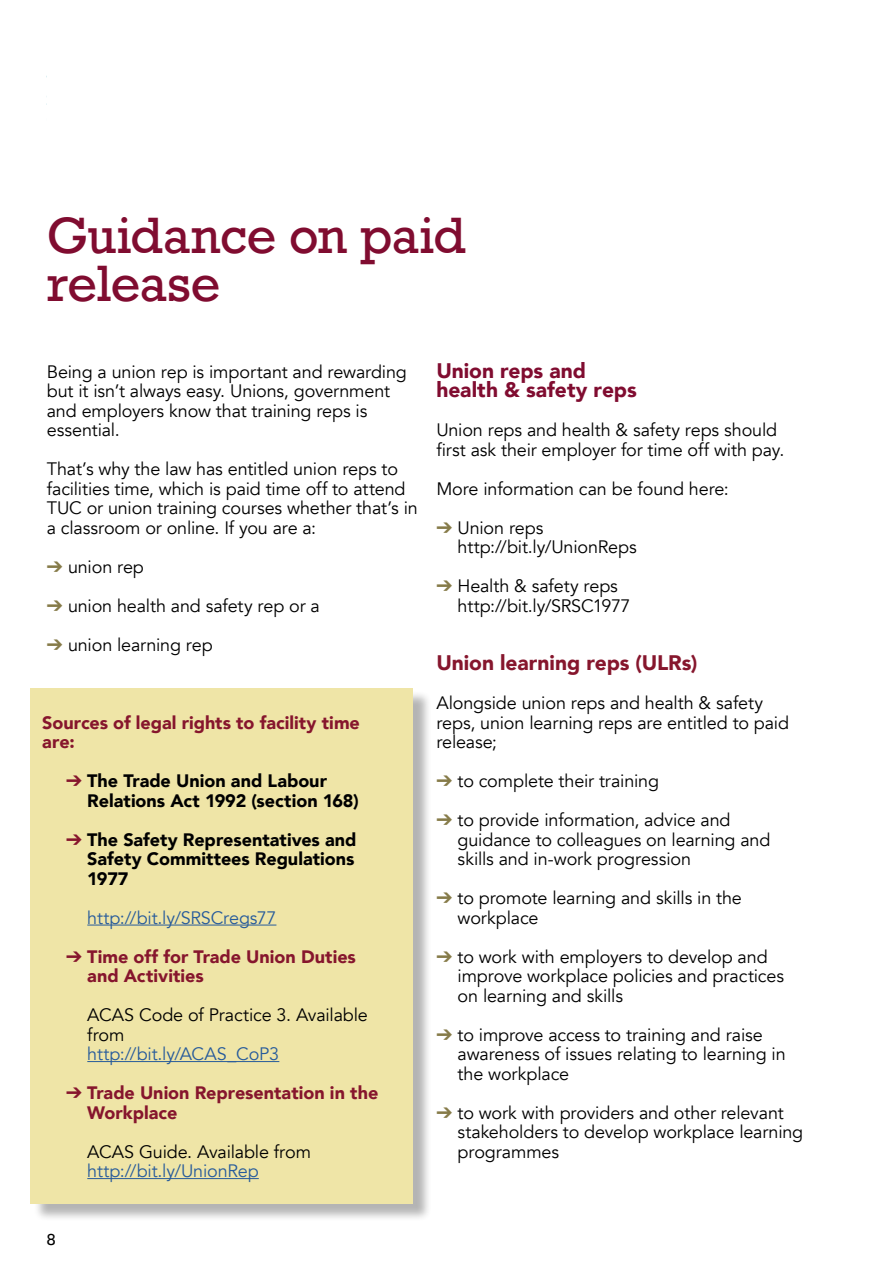
<style>
.page{position:relative;width:893px;height:1263px;background:#fff}
.page>*{position:absolute;margin:0;border:0;box-sizing:border-box;transform-origin:0 0}
.t1{font:48px/48px "Rockwell";letter-spacing:-.02em;color:#800c30}
.t2{font:900 21px/19.5px "Avenir";color:#800c30}
.t3{font:900 21px "Avenir";letter-spacing:-.005em;color:#86162d}
.t4{font:18px/19.5px "Avenir";letter-spacing:-.01em;color:#000}
.t5{font:900 18px/19.5px "Avenir";color:#86162d}
.t6{font:900 18px/19.5px "Avenir";color:#000}
.t7{font:18px "Avenir";letter-spacing:-.01em;color:#275b9b}
.t8{font:15px "Rockwell";color:#000}
.s1{color:#867b49}
.s2{color:#86162d}
</style>
<div class="page">
<div style="left:33px;top:690px;width:398px;height:532px;background:#000;opacity:.75"></div>
<div style="left:31px;top:687px;width:382px;height:516px;background:#efe5a7"></div>
<hr style="left:87px;top:924px;width:189px;height:1px;background:#275b9b">
<hr style="left:87px;top:1061px;width:192px;height:1px;background:#275b9b">
<hr style="left:87px;top:1178px;width:172px;height:1px;background:#275b9b">
<h1 class="t1" style="left:47px;top:213px;width:421px">Guidance on paid release</h1>
<p class="t4" style="left:47px;top:362px;width:362px">Being a union rep is important and rewarding but it isn’t always easy. Unions, government and employers know that training reps is essential.</p>
<p class="t4" style="left:47px;top:459px;width:373px">That’s why the law has entitled union reps to facilities time, which is paid time off to attend TUC or union training courses whether that’s in a classroom or online. If you are a:</p>
<p class="t4" style="left:47px;top:557px;width:99px"><span class="s1">➔</span> union rep</p>
<p class="t4" style="left:47px;top:596px;width:275px"><span class="s1">➔</span> union health and safety rep or a</p>
<p class="t4" style="left:47px;top:635px;width:167px"><span class="s1">➔</span> union learning rep</p>
<p class="t5" style="left:42px;top:712px;width:319px">Sources of legal rights to facility time are:</p>
<p class="t6" style="left:87px;top:771px;width:273px;text-indent:-21px"><span class="s2">➔</span> The Trade Union and Labour<br>Relations Act 1992 (section 168)</p>
<p class="t6" style="left:87px;top:829px;width:271px;text-align:justify;text-indent:-21px"><span class="s2">➔</span> The Safety Representatives and Safety Committees Regulations 1977</p>
<p class="t7" style="left:87px;top:907px;width:191px">http://bit.ly/SRSCregs77</p>
<p class="t5" style="left:87px;top:946px;width:270px;text-indent:-21px">➔ Time off for Trade Union Duties and Activities</p>
<p class="t4" style="left:87px;top:1005px;width:282px">ACAS Code of Practice 3. Available from</p>
<p class="t7" style="left:87px;top:1043px;width:194px">http://bit.ly/ACAS_CoP3</p>
<p class="t5" style="left:87px;top:1083px;width:293px;text-indent:-21px">➔ Trade Union Representation in the<br>Workplace</p>
<p class="t4" style="left:87px;top:1142px;width:225px">ACAS Guide. Available from</p>
<p class="t7" style="left:87px;top:1160px;width:173px">http://bit.ly/UnionRep</p>
<p class="t2" style="left:436px;top:360px;width:202px">Union reps and health &amp; safety reps</p>
<p class="t4" style="left:436px;top:420px;width:349px">Union reps and health &amp; safety reps should first ask their employer for time off with pay.</p>
<p class="t4" style="left:436px;top:479px;width:294px">More information can be found here:</p>
<p class="t4" style="left:458px;top:518px;width:181px;text-indent:-21px"><span class="s1">➔</span> Union reps http://bit.ly/UnionReps</p>
<p class="t4" style="left:458px;top:576px;width:175px;text-indent:-21px"><span class="s1">➔</span> Health &amp; safety reps http://bit.ly/SRSC1977</p>
<p class="t3" style="left:436px;top:645px;width:262px">Union learning reps (ULRs)</p>
<p class="t4" style="left:436px;top:693px;width:354px">Alongside union reps and health &amp; safety reps, union learning reps are entitled to paid release;</p>
<p class="t4" style="left:436px;top:771px;width:224px"><span class="s1">➔</span> to complete their training</p>
<p class="t4" style="left:458px;top:810px;width:314px;text-indent:-21px"><span class="s1">➔</span> to provide information, advice and guidance to colleagues on learning and skills and in-work progression</p>
<p class="t4" style="left:458px;top:888px;width:286px;text-indent:-21px"><span class="s1">➔</span> to promote learning and skills in the workplace</p>
<p class="t4" style="left:458px;top:947px;width:328px;text-indent:-21px"><span class="s1">➔</span> to work with employers to develop and improve workplace policies and practices on learning and skills</p>
<p class="t4" style="left:458px;top:1025px;width:330px;text-indent:-21px"><span class="s1">➔</span> to improve access to training and raise awareness of issues relating to learning in the workplace</p>
<p class="t4" style="left:458px;top:1103px;width:347px;text-indent:-21px"><span class="s1">➔</span> to work with providers and other relevant stakeholders to develop workplace learning programmes</p>
<p class="t8" style="left:47px;top:1230px;width:10px">8</p>
</div>
